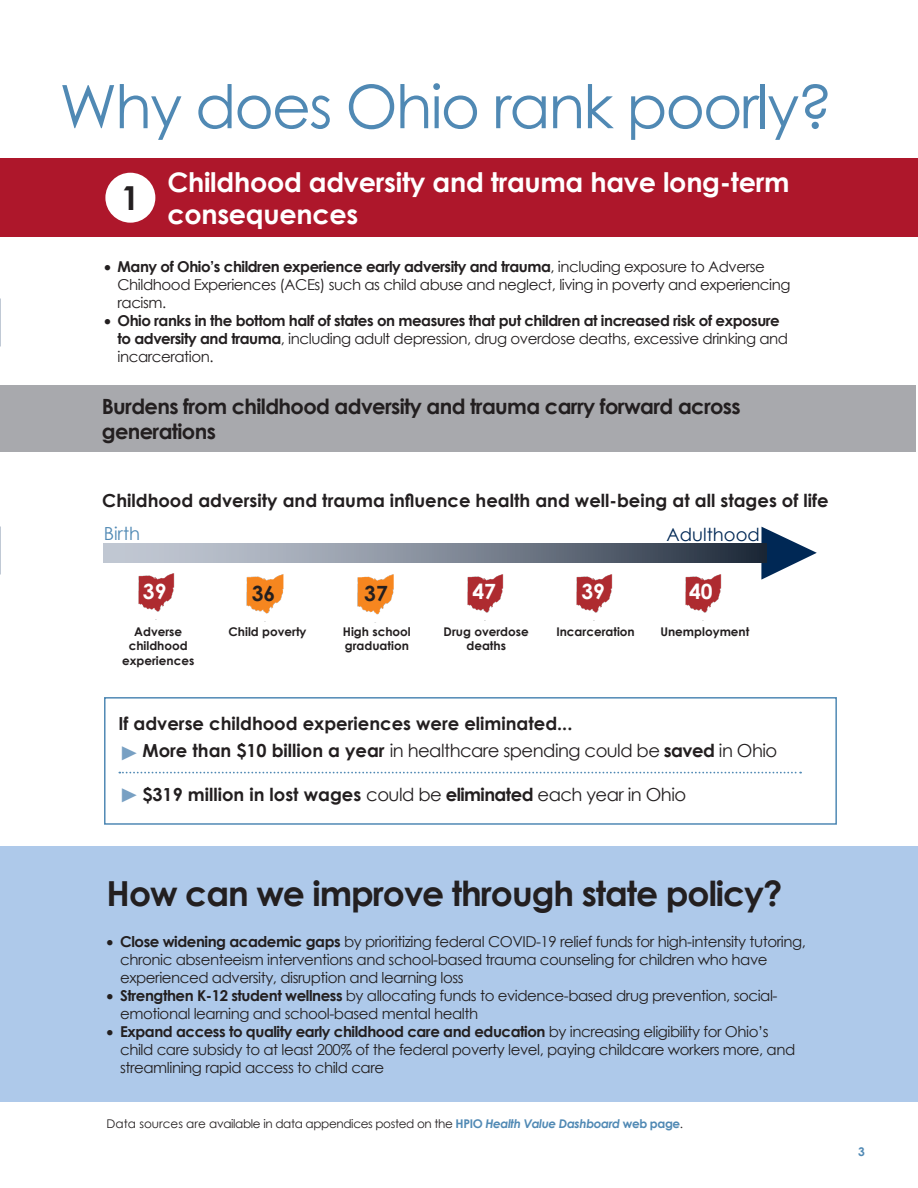
<style>
.page{position:relative;width:918px;height:1188px;background:#fff}
.page>*{position:absolute;margin:0;border:0;box-sizing:border-box;transform-origin:0 0}
.t1{font:113.1px "Minion Pro";color:#002855}
.t2{font:60px "Century Gothic";letter-spacing:-.03em;color:#5089b4}
.heading_2{font:700 34.5px "Century Gothic";letter-spacing:-.03em;color:#231f20}
.t3{font:700 33px "Century Gothic";color:#231f20}
.t4{font:30px "Minion Pro";color:#78a0c3}
.t5{font:700 27px/32.4px "Century Gothic";letter-spacing:-.01em;color:#fff}
.t6{font:700 21px/25.2px "Century Gothic";letter-spacing:-.03em;color:#231f20}
.t7{font:700 21px "Century Gothic";color:#fff}
.t8{font:700 18px "Century Gothic";color:#231f20}
.t9{font:18px "Century Gothic";letter-spacing:-.03em;color:#231f20}
.t10{font:18px "Century Gothic";color:#002855}
.t11{font:18px "Century Gothic";color:#5089b4}
.t12{font:15px/18px "Century Gothic";letter-spacing:-.03em;color:#231f20}
.t13{font:700 15px/18px "Century Gothic";letter-spacing:-.03em;color:#231f20}
.t14{font:700 12px/14.4px "Century Gothic";color:#231f20;text-align:center}
.t15{font:12px "Century Gothic";letter-spacing:-.03em;color:#231f20}
.t16{font:700 12px "Century Gothic";color:#5089b4}
.s1{font-weight:700}
.s2{font-weight:400}
.s3{font-weight:700;color:#5089b4}
.s4{font-weight:700;font-style:italic;color:#5089b4}
</style>
<div class="page">
<img style="left:246px;top:574px;width:38px;height:48px">
<img style="left:357px;top:574px;width:37px;height:41px">
<img style="left:467px;top:574px;width:37px;height:39px">
<img style="left:576px;top:574px;width:37px;height:39px">
<img style="left:685px;top:574px;width:37px;height:47px">
<img style="left:138px;top:573px;width:37px;height:39px">
<div style="left:0;top:158px;width:918px;height:79px;background:#ae172b"></div>
<div style="left:0;top:846px;width:918px;height:256px;background:#aec9ea"></div>
<div style="left:0;top:385px;width:915px;height:67px;background:#a8a9ad"></div>
<svg style="left:104px;top:543px;width:663px;height:20px;background:#7e8694"></svg>
<svg style="left:119px;top:772px;width:682px;height:1px"></svg>
<div style="left:105px;top:173px;width:50px;height:50px;background:#fff;border-radius:50%"></div>
<div style="left:104px;top:697px;width:733px;height:128px;border:2px solid #5089b4"></div>
<p class="t2" style="left:59px;top:65px;width:775px">Why does Ohio rank poorly?</p>
<p class="t3" style="left:121px;top:173px;width:20px">1</p>
<p class="t5" style="left:167px;top:164px;width:624px">Childhood adversity and trauma have long-term consequences</p>
<p class="t12" style="left:118px;top:258px;width:675px;text-indent:-14px">• <span class="s1">Many of Ohio’s children experience early adversity and trauma</span>, including exposure to Adverse<br>Childhood Experiences (ACEs) such as child abuse and neglect, living in poverty and experiencing racism.</p>
<p class="t13" style="left:118px;top:311px;width:672px;text-indent:-14px">• Ohio ranks in the bottom half of states on measures that put children at increased risk of exposure to adversity and trauma<span class="s2">, including adult depression, drug overdose deaths, excessive drinking and incarceration.</span></p>
<p class="t6" style="left:102px;top:393px;width:641px">Burdens from childhood adversity and trauma carry forward across generations</p>
<p class="t8" style="left:102px;top:486px;width:728px">Childhood adversity and trauma influence health and well-being at all stages of life</p>
<p class="t1" style="left:753px;top:470px;width:70px">▶</p>
<p class="t11" style="left:104px;top:521px;width:38px">Birth</p>
<p class="t10" style="left:667px;top:522px;width:95px">Adulthood</p>
<p class="t7" style="left:143px;top:575px;width:25px">39</p>
<p class="t6" style="left:252px;top:580px;width:25px">36</p>
<p class="t6" style="left:364px;top:580px;width:25px">37</p>
<p class="t7" style="left:472px;top:575px;width:25px">47</p>
<p class="t7" style="left:581px;top:576px;width:25px">39</p>
<p class="t7" style="left:689px;top:575px;width:25px">40</p>
<p class="t14" style="left:122px;top:624px;width:74px">Adverse childhood experiences</p>
<p class="t14" style="left:229px;top:624px;width:79px">Child poverty</p>
<p class="t14" style="left:343px;top:624px;width:69px;text-align:left">High school graduation</p>
<p class="t14" style="left:444px;top:624px;width:87px">Drug overdose deaths</p>
<p class="t14" style="left:556px;top:624px;width:80px">Incarceration</p>
<p class="t14" style="left:660px;top:624px;width:91px">Unemployment</p>
<p class="t8" style="left:118px;top:709px;width:455px">If adverse childhood experiences were eliminated...</p>
<p class="t9" style="left:142px;top:738px;width:636px"><span class="s1">More than $10 billion a year</span> in healthcare spending could be <span class="s1">saved</span> in Ohio</p>
<p class="t8" style="left:142px;top:780px;width:545px">$319 million in lost wages <span class="s2">could be</span> eliminated <span class="s2">each year in Ohio</span></p>
<p class="t4" style="left:120px;top:731px;width:20px">▶</p>
<p class="t4" style="left:120px;top:773px;width:20px">▶</p>
<p class="heading_2" style="left:107px;top:867px;width:677px">How can we improve through state policy?</p>
<p class="t12" style="left:120px;top:933px;width:687px;text-indent:-14px">• <span class="s1">Close widening academic gaps</span> by prioritizing federal COVID-19 relief funds for high-intensity tutoring, chronic absenteeism interventions and school-based trauma counseling for children who have experienced adversity, disruption and learning loss</p>
<p class="t12" style="left:120px;top:987px;width:659px;text-indent:-14px">• <span class="s1">Strengthen K-12 student wellness</span> by allocating funds to evidence-based drug prevention, social&shy;emotional learning and school-based mental health</p>
<p class="t12" style="left:120px;top:1023px;width:677px;text-indent:-14px">• <span class="s1">Expand access to quality early childhood care and education</span> by increasing eligibility for Ohio’s child care subsidy to at least 200% of the federal poverty level, paying childcare workers more, and streamlining rapid access to child care</p>
<p class="t15" style="left:107px;top:1115px;width:578px">Data sources are available in data appendices posted on the <span class="s3">HPIO</span> <span class="s4">Health Value Dashboard</span> <span class="s3">web page</span>.</p>
<p class="t16" style="left:858px;top:1143px;width:8px">3</p>
</div>
